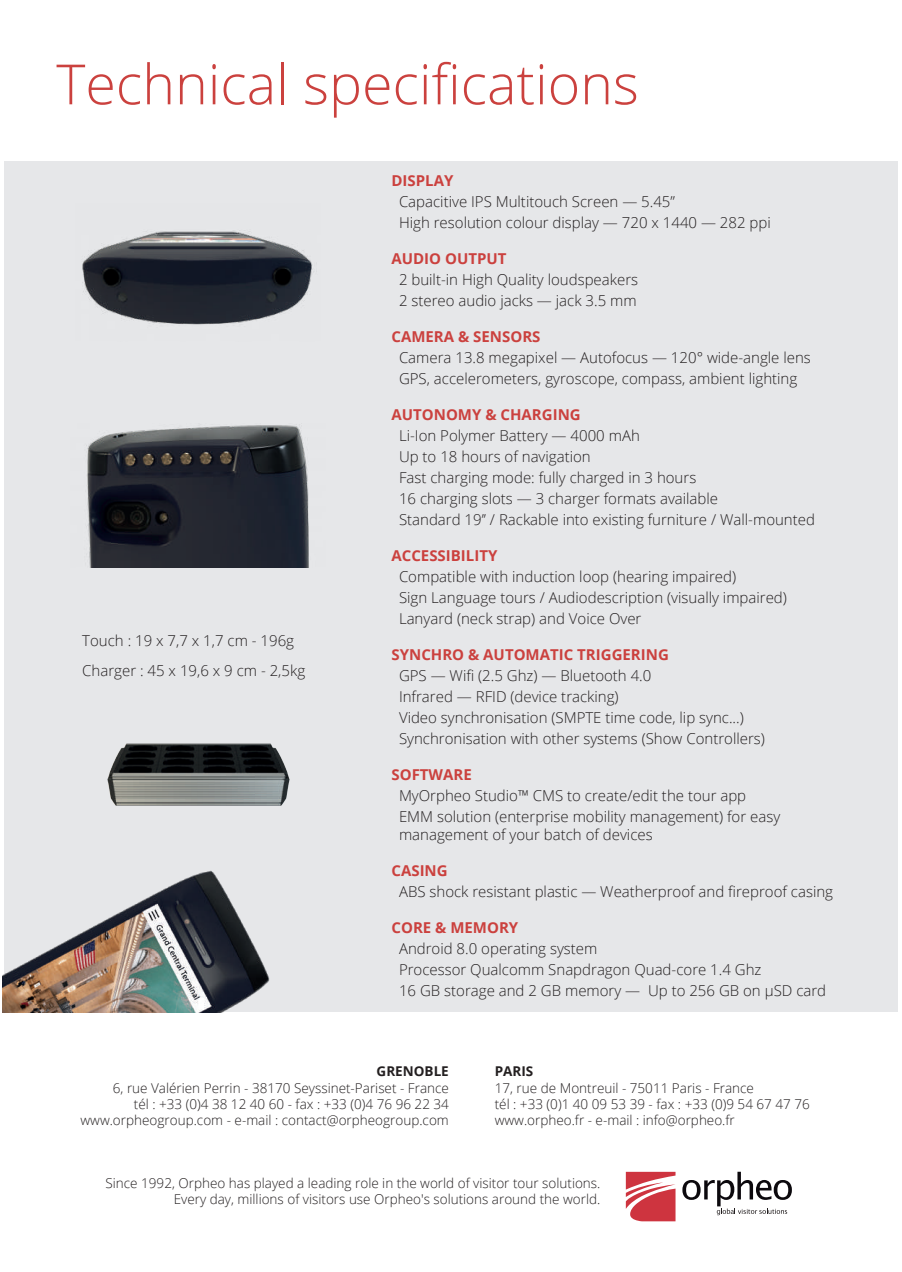
<style>
.page{position:relative;width:902px;height:1272px;background:#fff}
.page>*{position:absolute;margin:0;border:0;box-sizing:border-box;transform-origin:0 0}
.t1{font:300 55.5px "Open Sans";color:#cb413e}
.t2{font:300 15px/21px "Open Sans";color:#231f20}
.t3{font:700 15px "Open Sans";color:#cb413e}
.t4{font:300 13.5px/16.2px "Open Sans";color:#231f20;text-align:right}
.t5{font:700 13.5px "Open Sans";color:#231f20}
</style>
<div class="page">
<div style="left:5px;top:161px;width:893px;height:850px;background:#e6e7e9"></div>
<svg style="left:625px;top:1171px;width:50px;height:50px"></svg>
<svg style="left:682px;top:1171px;width:109px;height:44px"></svg>
<img style="left:107px;top:743px;width:183px;height:63px">
<img style="left:86px;top:425px;width:223px;height:142px">
<img style="left:82px;top:230px;width:232px;height:95px">
<img style="left:3px;top:864px;width:525px;height:148px">
<h1 class="t1" style="left:56px;top:46px;width:584px">Technical specifications</h1>
<p class="t2" style="left:82px;top:625px;width:224px;line-height:30px">Touch : 19 x 7,7 x 1,7 cm - 196g<br>Charger : 45 x 19,6 x 9 cm - 2,5kg</p>
<p class="t3" style="left:391px;top:170px;width:63px">DISPLAY</p>
<p class="t2" style="left:399px;top:190px;width:373px">Capacitive IPS Multitouch Screen — 5.45’’<br>High resolution colour display — 720 x 1440 — 282 ppi</p>
<p class="t3" style="left:391px;top:248px;width:117px">AUDIO OUTPUT</p>
<p class="t2" style="left:399px;top:268px;width:241px">2 built-in High Quality loudspeakers<br>2 stereo audio jacks — jack 3.5 mm</p>
<p class="t3" style="left:391px;top:326px;width:150px">CAMERA &amp; SENSORS</p>
<p class="t2" style="left:399px;top:346px;width:413px">Camera 13.8 megapixel — Autofocus — 120° wide-angle lens<br>GPS, accelerometers, gyroscope, compass, ambient lighting</p>
<p class="t3" style="left:391px;top:404px;width:191px">AUTONOMY &amp; CHARGING</p>
<p class="t2" style="left:399px;top:424px;width:417px">Li-Ion Polymer Battery — 4000 mAh<br>Up to 18 hours of navigation<br>Fast charging mode: fully charged in 3 hours<br>16 charging slots — 3 charger formats available<br>Standard 19’’ / Rackable into existing furniture / Wall-mounted</p>
<p class="t3" style="left:391px;top:545px;width:107px">ACCESSIBILITY</p>
<p class="t2" style="left:399px;top:565px;width:389px">Compatible with induction loop (hearing impaired)<br>Sign Language tours / Audiodescription (visually impaired)<br>Lanyard (neck strap) and Voice Over</p>
<p class="t3" style="left:391px;top:644px;width:279px">SYNCHRO &amp; AUTOMATIC TRIGGERING</p>
<p class="t2" style="left:399px;top:664px;width:367px">GPS — Wifi (2.5 Ghz) — Bluetooth 4.0<br>Infrared — RFID (device tracking)<br>Video synchronisation (SMPTE time code, lip sync...)<br>Synchronisation with other systems (Show Controllers)</p>
<p class="t3" style="left:391px;top:764px;width:82px">SOFTWARE</p>
<p class="t2" style="left:399px;top:784px;width:383px">MyOrpheo Studio™ CMS to create/edit the tour app<br>EMM solution (enterprise mobility management) for easy</p>
<p class="t2" style="left:399px;top:823px;width:255px">management of your batch of devices</p>
<p class="t3" style="left:391px;top:860px;width:58px">CASING</p>
<p class="t2" style="left:399px;top:880px;width:435px">ABS shock resistant plastic — Weatherproof and fireproof casing</p>
<p class="t3" style="left:391px;top:917px;width:128px">CORE &amp; MEMORY</p>
<p class="t2" style="left:399px;top:937px;width:428px">Android 8.0 operating system<br>Processor Qualcomm Snapdragon Quad-core 1.4 Ghz<br>16 GB storage and 2 GB memory — Up to 256 GB on μSD card</p>
<p class="t5" style="left:376px;top:1061px;width:74px">GRENOBLE</p>
<p class="t4" style="left:80px;top:1079px;width:370px">6, rue Valérien Perrin - 38170 Seyssinet-Pariset - France<br>tél : +33 (0)4 38 12 40 60 - fax : +33 (0)4 76 96 22 34 www.orpheogroup.com - e-mail : contact@orpheogroup.com</p>
<p class="t5" style="left:494px;top:1061px;width:40px">PARIS</p>
<p class="t4" style="left:494px;top:1079px;width:316px;text-align:left">17, rue de Montreuil - 75011 Paris - France<br>tél : +33 (0)1 40 09 53 39 - fax : +33 (0)9 54 67 47 76 www.orpheo.fr - e-mail : info@orpheo.fr</p>
<p class="t4" style="left:105px;top:1174px;width:496px">Since 1992, Orpheo has played a leading role in the world of visitor tour solutions.<br>Every day, millions of visitors use Orpheo's solutions around the world.</p>
</div>
